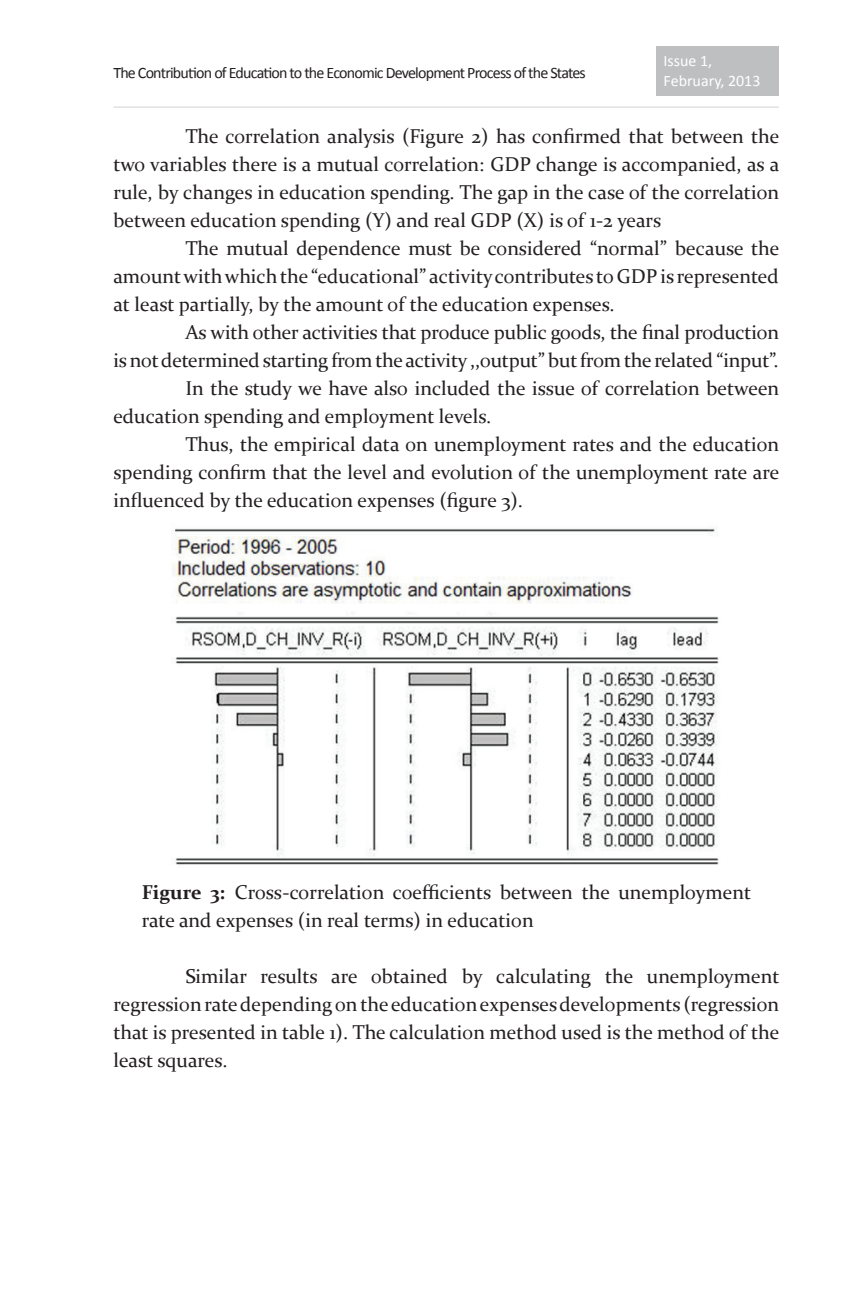
<style>
.page{position:relative;width:864px;height:1296px;background:#fff}
.page>*{position:absolute;margin:0;border:0;box-sizing:border-box;transform-origin:0 0}
.t1{font:20px/28px "Constantia";color:#231f20;text-align:justify}
.t2{font:16px "Calibri";letter-spacing:-.05em;color:#231f20}
.t3{font:16px/19.2px "Calibri";color:#fff}
.s1{font-weight:700}
</style>
<div class="page">
<hr style="left:113px;top:106px;width:666px;height:2px;background:#c7c8ca">
<div style="left:657px;top:47px;width:122px;height:49px;background:#bebfc1"></div>
<img style="left:173px;top:528px;width:546px;height:337px">
<p class="t2" style="left:113px;top:63px;width:474px">The Contribution of Education to the Economic Development Process of the States</p>
<p class="t3" style="left:664px;top:51px;width:98px">Issue 1,<br>February, 2013</p>
<p class="t1" style="left:113px;top:122px;width:668px;text-indent:72px">The correlation analysis (Figure 2) has confirmed that between the two variables there is a mutual correlation: GDP change is accompanied, as a rule, by changes in education spending. The gap in the case of the correlation between education spending (Y) and real GDP (X) is of 1-2 years</p>
<p class="t1" style="left:113px;top:234px;width:668px;text-indent:72px">The mutual dependence must be considered “normal” because the amount with which the “educational” activity contributes to GDP is represented at least partially, by the amount of the education expenses.</p>
<p class="t1" style="left:185px;top:318px;width:595px">As with other activities that produce public goods, the final production</p>
<p class="t1" style="left:113px;top:346px;width:667px">is not determined starting from the activity ,,output” but from the related “input”.</p>
<p class="t1" style="left:185px;top:374px;width:595px">In the study we have also included the issue of correlation between</p>
<p class="t1" style="left:113px;top:402px;width:380px">education spending and employment levels.</p>
<p class="t1" style="left:185px;top:430px;width:595px">Thus, the empirical data on unemployment rates and the education</p>
<p class="t1" style="left:113px;top:458px;width:667px">spending confirm that the level and evolution of the unemployment rate are</p>
<p class="t1" style="left:113px;top:486px;width:411px">influenced by the education expenses (figure 3).</p>
<p class="t1" style="left:142px;top:878px;width:611px"><span class="s1">Figure 3:</span> Cross-correlation coefficients between the unemployment rate and expenses (in real terms) in education</p>
<p class="t1" style="left:113px;top:962px;width:668px;text-indent:72px">Similar results are obtained by calculating the unemployment regression rate depending on the education expenses developments (regression that is presented in table 1). The calculation method used is the method of the least squares.</p>
</div>
